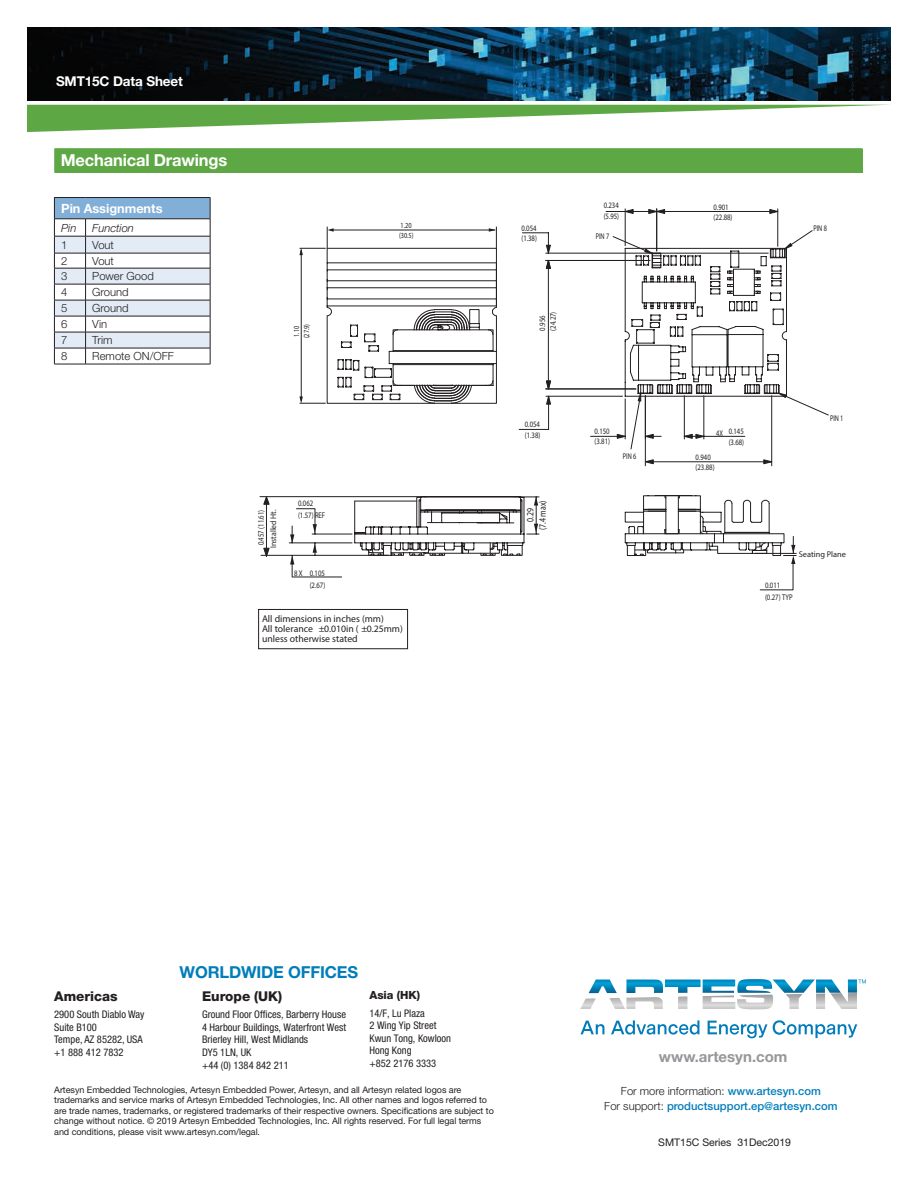
<style>
.page{position:relative;width:918px;height:1188px;background:#fff}
.page>*{position:absolute;margin:0;border:0;box-sizing:border-box;transform-origin:0 0}
.t1{font:700 16.5px "Helvetica Neue LT Std";letter-spacing:-.01em;color:#fff}
.t2{font:700 16.5px "Helvetica Neue LT Std";letter-spacing:-.01em;color:#007dbb}
.t3{font:700 15px "Helvetica Neue LT Std";color:#95979a}
.t4{font:800 13.5px "Helvetica Neue LT Std";color:#231f20}
.t5{font:700 13.5px "Helvetica Neue LT Std";letter-spacing:-.01em;color:#fff}
.t6{font:700 12.75px "Helvetica Neue LT Std";color:#fff}
.t7{font:500 11.25px/15px "Helvetica Neue LT Std";color:#007dbb;text-align:center}
.t8{font:300 11.25px "Helvetica Neue LT Std";color:#231f20}
.t9{font:italic 300 11.25px "Helvetica Neue LT Std";color:#231f20}
.t10{font:800 11.25px "Helvetica Neue LT Std";color:#231f20}
.t11{font:condensed 10.5px/12.6px "Helvetica Neue LT Std";color:#231f20}
.t12{font:10.5px "Helvetica Neue LT Std";color:#231f20}
.t13{font:9.75px/10.2px "Helvetica Neue";color:#231f20}
.t14{font:9.75px/12.5px "Helvetica Neue";color:#231f20;text-align:center;scale:.81 1}
.t15{font:9px/10.5px "Helvetica Neue LT Std";letter-spacing:-.005em;color:#231f20}
.t16{font:8.4px "Helvetica Neue";color:#231f20;scale:.75 1}
.t17{font:8.25px/10.6px "Helvetica Neue";color:#231f20;scale:.81 1}
.t18{font:8.25px "Helvetica Neue";color:#231f20}
.t19{font:7.8px/9.9px "Helvetica Neue";color:#231f20;scale:.81 1}
.s1{font-weight:300;color:#231f20}
.s2{font-family:"Helvetica Neue LT Pro"}
</style>
<div class="page">
<svg style="left:580px;top:979px;width:286px;height:30px"></svg>
<svg style="left:581px;top:1021px;width:23px;height:13px"></svg>
<svg style="left:611px;top:1020px;width:88px;height:15px"></svg>
<svg style="left:708px;top:1021px;width:59px;height:17px"></svg>
<svg style="left:773px;top:1020px;width:84px;height:18px"></svg>
<img style="left:27px;top:27px;width:864px;height:73px">
<svg style="left:27px;top:105px;width:854px;height:27px"></svg>
<div style="left:55px;top:149px;width:807px;height:23px;background:#5da844"></div>
<hr style="left:55px;top:148px;width:807px;height:1px;background:#5da844">
<svg style="left:54px;top:149px;width:1px;height:23px"></svg>
<svg style="left:862px;top:149px;width:1px;height:23px"></svg>
<hr style="left:55px;top:172px;width:807px;height:1px;background:#5da844">
<div style="left:258px;top:609px;width:150px;height:40px;border:1px solid #231f20"></div>
<svg style="left:299px;top:226px;width:198px;height:178px"></svg>
<svg style="left:625px;top:495px;width:172px;height:96px"></svg>
<svg style="left:518px;top:208px;width:311px;height:259px"></svg>
<svg style="left:260px;top:496px;width:280px;height:82px"></svg>
<hr style="left:54px;top:197px;width:32px;height:1px;background:#231f20">
<hr style="left:86px;top:197px;width:124px;height:1px;background:#231f20">
<svg style="left:54px;top:198px;width:157px;height:166px"></svg>
<hr style="left:54px;top:364px;width:32px;height:1px;background:#231f20">
<hr style="left:86px;top:364px;width:124px;height:1px;background:#231f20">
<h3 class="t5" style="left:56px;top:72px;width:128px">SMT15C Data Sheet</h3>
<h1 class="t1" style="left:61px;top:150px;width:168px">Mechanical Drawings</h1>
<h3 class="t6" style="left:61px;top:200px;width:103px">Pin Assignments</h3>
<p class="t9" style="left:61px;top:221px;width:17px">Pin</p>
<p class="t9" style="left:92px;top:221px;width:43px">Function</p>
<p class="t8" style="left:61px;top:238px;width:8px">1</p>
<p class="t8" style="left:92px;top:238px;width:23px">Vout</p>
<p class="t8" style="left:61px;top:254px;width:8px">2</p>
<p class="t8" style="left:92px;top:254px;width:23px">Vout</p>
<p class="t8" style="left:61px;top:269px;width:8px">3</p>
<p class="t8" style="left:92px;top:269px;width:63px">Power Good</p>
<p class="t8" style="left:61px;top:285px;width:8px">4</p>
<p class="t8" style="left:92px;top:285px;width:38px">Ground</p>
<p class="t8" style="left:61px;top:301px;width:8px">5</p>
<p class="t8" style="left:92px;top:301px;width:38px">Ground</p>
<p class="t8" style="left:61px;top:317px;width:8px">6</p>
<p class="t8" style="left:92px;top:317px;width:16px">Vin</p>
<p class="t8" style="left:61px;top:333px;width:8px">7</p>
<p class="t8" style="left:92px;top:333px;width:22px">Trim</p>
<p class="t8" style="left:61px;top:349px;width:8px">8</p>
<p class="t8" style="left:92px;top:349px;width:83px">Remote ON/OFF</p>
<p class="t19" style="left:292px;top:338px;width:19px;rotate:-90deg">1.10 (27.9)</p>
<p class="t19" style="left:399px;top:220px;width:19px">1.20 (30.5)</p>
<p class="t17" style="left:255px;top:548px;width:49px;line-height:12.5px;rotate:-90deg">0.457 (11.61)<br>Installed Ht.</p>
<p class="t17" style="left:298px;top:497px;width:35px;line-height:12.5px">0.062 (1.57) REF</p>
<p class="t17" style="left:294px;top:567px;width:40px;line-height:12.5px;text-align:right">8 X 0.105 (2.67)</p>
<p class="t13" style="left:262px;top:613px;width:142px">All dimensions in inches (mm)<br>All tolerance 0.010in ( 0.25mm) unless otherwise stated</p>
<p class="t17" style="left:521px;top:223px;width:21px">0.054 (1.38)</p>
<p class="t17" style="left:537px;top:331px;width:25px;rotate:-90deg">0.956 (24.27)</p>
<p class="t17" style="left:604px;top:200px;width:21px">0.234 (5.95)</p>
<p class="t17" style="left:714px;top:201px;width:25px">0.901 (22.88)</p>
<p class="t16" style="left:596px;top:231px;width:20px">PIN 7</p>
<p class="t16" style="left:813px;top:223px;width:20px">PIN 8</p>
<p class="t17" style="left:525px;top:419px;width:21px">0.054 (1.38)</p>
<p class="t17" style="left:595px;top:426px;width:21px">0.150 (3.81)</p>
<p class="t16" style="left:623px;top:451px;width:20px">PIN 6</p>
<p class="t14" style="left:524px;top:530px;width:38px;rotate:-90deg">0.29<br>(7.4 max)</p>
<p class="t17" style="left:729px;top:426px;width:21px">0.145 (3.68)</p>
<p class="t16" style="left:716px;top:428px;width:11px">4X</p>
<p class="t17" style="left:696px;top:451px;width:25px">0.940 (23.88)</p>
<p class="t16" style="left:830px;top:413px;width:20px">PIN 1</p>
<p class="t18" style="left:799px;top:549px;width:49px">Seating Plane</p>
<p class="t17" style="left:765px;top:578px;width:35px;line-height:12.5px">0.011 (0.27) TYP</p>
<h3 class="t4" style="left:54px;top:988px;width:65px">Americas</h3>
<p class="t11" style="left:54px;top:1008px;width:92px">2900 South Diablo Way<br>Suite B100<br>Tempe, AZ 85282, USA +1 888 412 7832</p>
<h1 class="t2" style="left:180px;top:962px;width:180px">WORLDWIDE OFFICES</h1>
<h3 class="t4" style="left:202px;top:988px;width:82px">Europe (UK)</h3>
<p class="t11" style="left:202px;top:1008px;width:146px">Ground Floor Offices, Barberry House<br>4 Harbour Buildings, Waterfront West<br>Brierley Hill, West Midlands<br>DY5 1LN, UK<br>+44 (0) 1384 842 211</p>
<p class="t10" style="left:369px;top:989px;width:52px">Asia (HK)</p>
<p class="t11" style="left:369px;top:1007px;width:83px">14/F, Lu Plaza<br>2 Wing Yip Street<br>Kwun Tong, Kowloon<br>Hong Kong<br>+852 2176 3333</p>
<p class="t15" style="left:54px;top:1084px;width:441px">Artesyn Embedded Technologies, Artesyn Embedded Power, Artesyn, and all Artesyn related logos are trademarks and service marks of Artesyn Embedded Technologies, Inc. All other names and logos referred to are trade names, trademarks, or registered trademarks of their respective owners. Specifications are subject to change without notice. © 2019 Artesyn Embedded Technologies, Inc. All rights reserved. For full legal terms and conditions, please visit www.artesyn.com/legal.</p>
<h2 class="t3" style="left:659px;top:1047px;width:130px">www.artesyn.com</h2>
<p class="t7" style="left:604px;top:1083px;width:235px"><span class="s1">For more information:</span> www.artesyn.com<br><span class="s1">For support:</span> productsupport.ep@artesyn.com</p>
<p class="t12" style="left:658px;top:1136px;width:134px">SMT15C Series <span class="s2">31Dec2019</span></p>
</div>
